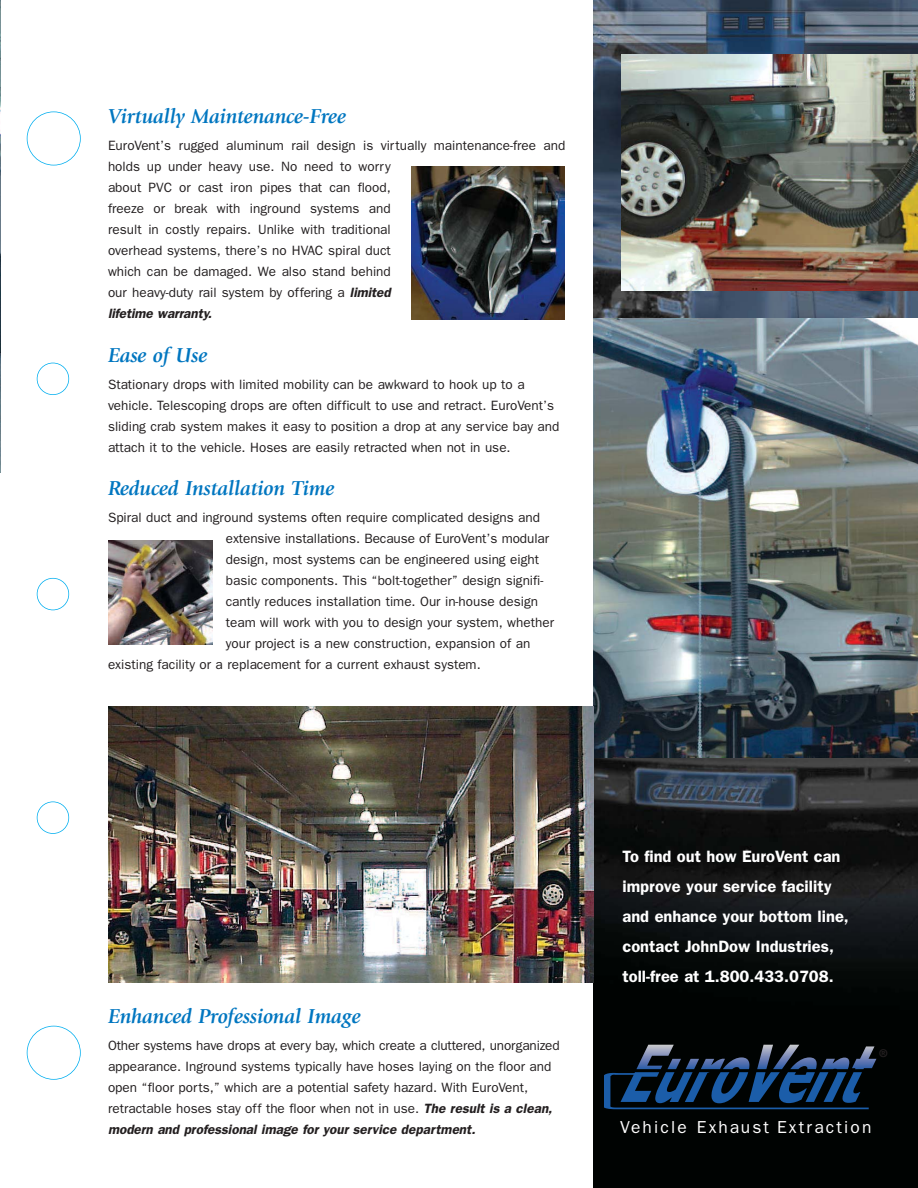
<style>
.page{position:relative;width:918px;height:1188px;background:#fff}
.page>*{position:absolute;margin:0;border:0;box-sizing:border-box;transform-origin:0 0}
.t1{font:italic 700 21px "Giovanni";letter-spacing:-.01em;color:#0076c0}
.t2{font:17.4px "Franklin Gothic";letter-spacing:.125em;color:#fff}
.t3{font:600 16.5px/30px "Franklin Gothic";color:#fff}
.t4{font:13.5px/21px "Franklin Gothic";color:#231f20}
.t5{font:700 10.65px "Helvetica";color:#231f20}
.s1{font-weight:600;font-style:italic}
</style>
<div class="page">
<img style="left:0;top:0;width:1px;height:472px">
<img style="left:593px;top:0;width:325px;height:1188px">
<div style="left:27px;top:111px;width:54px;height:54px;border:2px solid #00aeef;border-radius:50%"></div>
<div style="left:27px;top:1026px;width:54px;height:54px;border:2px solid #00aeef;border-radius:50%"></div>
<div style="left:37px;top:363px;width:32px;height:32px;border:2px solid #00aeef;border-radius:50%"></div>
<div style="left:37px;top:578px;width:32px;height:32px;border:2px solid #00aeef;border-radius:50%"></div>
<div style="left:37px;top:801px;width:32px;height:33px;border:2px solid #00aeef;border-radius:50%"></div>
<img style="left:108px;top:540px;width:104px;height:104px">
<img style="left:412px;top:166px;width:152px;height:153px">
<img style="left:621px;top:54px;width:297px;height:237px">
<img style="left:593px;top:319px;width:325px;height:439px">
<img style="left:108px;top:706px;width:485px;height:276px">
<svg style="left:605px;top:1045px;width:271px;height:65px;background:#132942"></svg>
<p class="t1" style="left:108px;top:108px;width:239px">Virtually Maintenance-Free</p>
<p class="t4" style="left:108px;top:136px;width:459px">EuroVent’s rugged aluminum rail design is virtually maintenance-free and holds up under heavy use. No need to worry<br>about PVC or cast iron pipes that can flood,<br>freeze or break with inground systems and<br>result in costly repairs. Unlike with traditional<br>overhead systems, there’s no HVAC spiral duct<br>which can be damaged. We also stand behind<br>our heavy-duty rail system by offering a <span class="s1">limited<br>lifetime warranty.</span></p>
<p class="t1" style="left:108px;top:347px;width:101px">Ease of Use</p>
<p class="t4" style="left:108px;top:375px;width:453px">Stationary drops with limited mobility can be awkward to hook up to a vehicle. Telescoping drops are often difficult to use and retract. EuroVent’s sliding crab system makes it easy to position a drop at any service bay and attach it to the vehicle. Hoses are easily retracted when not in use.</p>
<p class="t1" style="left:108px;top:480px;width:228px">Reduced Installation Time</p>
<p class="t4" style="left:108px;top:508px;width:434px">Spiral duct and inground systems often require complicated designs and</p>
<p class="t4" style="left:226px;top:529px;width:325px">extensive installations. Because of EuroVent’s modular</p>
<p class="t4" style="left:226px;top:550px;width:315px">design, most systems can be engineered using eight</p>
<p class="t4" style="left:226px;top:571px;width:319px">basic components. This “bolt-together” design signifi-</p>
<p class="t4" style="left:226px;top:592px;width:314px">cantly reduces installation time. Our in-house design</p>
<p class="t4" style="left:226px;top:613px;width:330px">team will work with you to design your system, whether</p>
<p class="t4" style="left:226px;top:634px;width:306px">your project is a new construction, expansion of an</p>
<p class="t4" style="left:108px;top:655px;width:374px">existing facility or a replacement for a current exhaust system.</p>
<p class="t3" style="left:623px;top:843px;width:228px">To find out how EuroVent can improve your service facility and enhance your bottom line, contact JohnDow Industries, toll-free at 1.800.433.0708.</p>
<p class="t1" style="left:108px;top:1008px;width:254px">Enhanced Professional Image</p>
<p class="t4" style="left:108px;top:1036px;width:453px">Other systems have drops at every bay, which create a cluttered, unorganized appearance. Inground systems typically have hoses laying on the floor and open “floor ports,” which are a potential safety hazard. With EuroVent, retractable hoses stay off the floor when not in use. <span class="s1">The result is a clean, modern and professional image for your service department.</span></p>
<p class="t5" style="left:879px;top:1049px;width:9px">®</p>
<p class="t2" style="left:620px;top:1121px;width:253px">Vehicle Exhaust Extraction</p>
</div>
